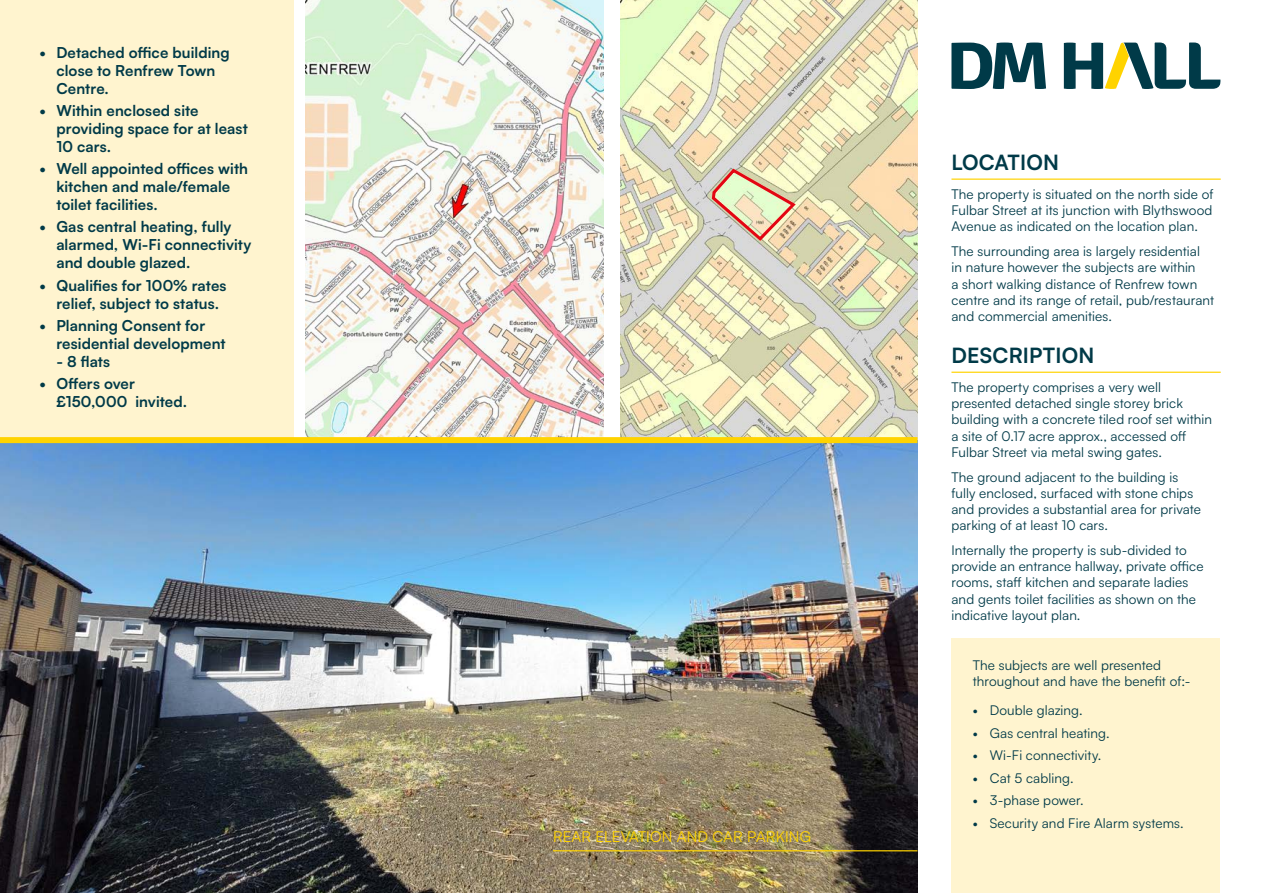
<style>
.page{position:relative;width:1263px;height:893px;background:#fff}
.page>*{position:absolute;margin:0;border:0;box-sizing:border-box;transform-origin:0 0}
.COL_HEAD{font:700 21px "Satoshi";letter-spacing:.01em;color:#003a48}
.t1{font:700 15px/18px "Satoshi";letter-spacing:.005em;color:#003a48}
.t2{font:15px "Satoshi";letter-spacing:.01em;color:#ffd300}
.BODY_TEXT{font:13.5px/16.2px "Satoshi";letter-spacing:.005em;color:#003a48}
</style>
<div class="page">
<div style="left:951px;top:639px;width:269px;height:254px;background:#fff4cf"></div>
<img style="left:306px;top:0;width:297px;height:437px">
<img style="left:620px;top:0;width:297px;height:437px">
<div style="left:0;top:0;width:293px;height:446px;background:#fff4cf"></div>
<hr style="left:951px;top:179px;width:270px;height:1px;background:#ffd300">
<hr style="left:951px;top:372px;width:270px;height:1px;background:#ffd300">
<img style="left:0;top:443px;width:917px;height:450px">
<div style="left:0;top:437px;width:917px;height:6px;background:#ffd300"></div>
<hr style="left:553px;top:850px;width:364px;height:1px;background:#ffd300">
<svg style="left:951px;top:43px;width:95px;height:46px"></svg>
<svg style="left:1064px;top:43px;width:156px;height:46px"></svg>
<img style="left:710px;top:166px;width:88px;height:77px">
<p class="t1" style="left:56px;top:42px;width:175px;text-indent:-17px">• Detached office building close to Renfrew Town<br>Centre.</p>
<p class="t1" style="left:56px;top:101px;width:193px;text-indent:-17px">• Within enclosed site providing space for at least<br>10 cars.</p>
<p class="t1" style="left:56px;top:159px;width:193px;text-indent:-17px">• Well appointed offices with kitchen and male/female toilet facilities.</p>
<p class="t1" style="left:56px;top:217px;width:197px;text-indent:-17px">• Gas central heating, fully alarmed, Wi-Fi connectivity and double glazed.</p>
<p class="t1" style="left:56px;top:275px;width:172px;text-indent:-17px">• Qualifies for 100% rates relief, subject to status.</p>
<p class="t1" style="left:56px;top:316px;width:171px;text-indent:-17px">• Planning Consent for residential development</p>
<p class="t1" style="left:56px;top:352px;width:55px">- 8 flats</p>
<p class="t1" style="left:56px;top:374px;width:132px;text-indent:-17px">• Offers over £150,000 invited.</p>
<p class="t2" style="left:553px;top:826px;width:260px">REAR ELEVATION AND CAR PARKING</p>
<p class="COL_HEAD" style="left:951px;top:147px;width:109px">LOCATION</p>
<p class="BODY_TEXT" style="left:951px;top:185px;width:263px;text-align:justify">The property is situated on the north side of Fulbar Street at its junction with Blythswood Avenue as indicated on the location plan.</p>
<p class="BODY_TEXT" style="left:951px;top:243px;width:264px">The surrounding area is largely residential<br>in nature however the subjects are within<br>a short walking distance of Renfrew town centre and its range of retail, pub/restaurant and commercial amenities.</p>
<p class="COL_HEAD" style="left:951px;top:340px;width:144px">DESCRIPTION</p>
<p class="BODY_TEXT" style="left:951px;top:379px;width:262px">The property comprises a very well presented detached single storey brick building with a concrete tiled roof set within a site of 0.17 acre approx., accessed off Fulbar Street via metal swing gates.</p>
<p class="BODY_TEXT" style="left:951px;top:468px;width:251px">The ground adjacent to the building is fully enclosed, surfaced with stone chips and provides a substantial area for private parking of at least 10 cars.</p>
<p class="BODY_TEXT" style="left:951px;top:541px;width:254px">Internally the property is sub-divided to provide an entrance hallway, private office rooms, staff kitchen and separate ladies and gents toilet facilities as shown on the indicative layout plan.</p>
<p class="BODY_TEXT" style="left:973px;top:656px;width:219px">The subjects are well presented throughout and have the benefit of:-</p>
<p class="BODY_TEXT" style="left:973px;top:702px;width:111px">• Double glazing.</p>
<p class="BODY_TEXT" style="left:973px;top:724px;width:138px">• Gas central heating.</p>
<p class="BODY_TEXT" style="left:973px;top:747px;width:130px">• Wi-Fi connectivity.</p>
<p class="BODY_TEXT" style="left:973px;top:769px;width:102px">• Cat 5 cabling.</p>
<p class="BODY_TEXT" style="left:973px;top:792px;width:112px">• 3-phase power.</p>
<p class="BODY_TEXT" style="left:973px;top:814px;width:212px">• Security and Fire Alarm systems.</p>
</div>
